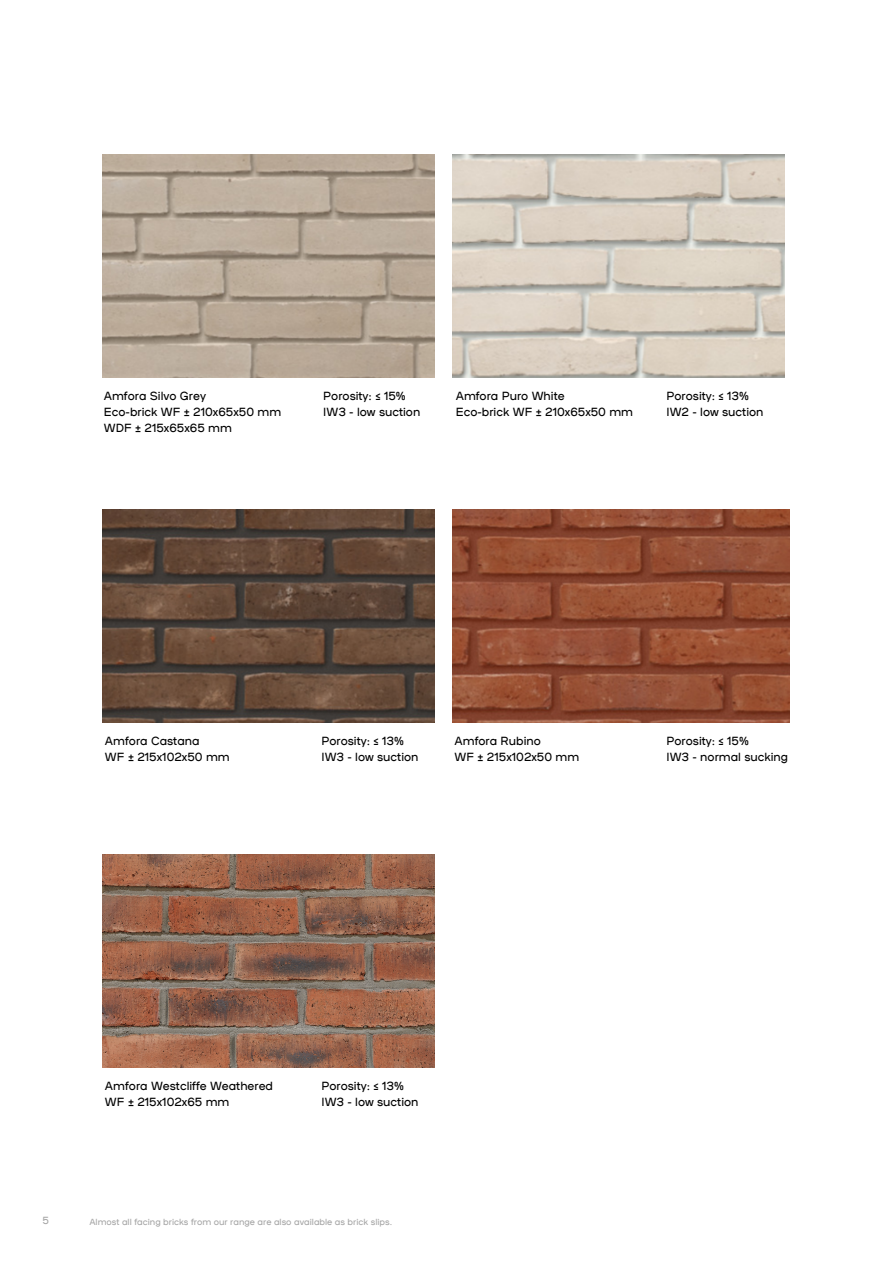
<style>
.page{position:relative;width:894px;height:1264px;background:#fff}
.page>*{position:absolute;margin:0;border:0;box-sizing:border-box;transform-origin:0 0}
.t1{font:12px/16px "Plaax 6 Ney 36 Regular";color:#000}
.t2{font:10.5px "Plaax 6 Ney 36 Regular";color:#a6a6a6}
.t3{font:9px "Plaax 6 Ney 36 Regular";color:#a6a6a6}
</style>
<div class="page">
<img style="left:103px;top:155px;width:332px;height:222px">
<img style="left:452px;top:155px;width:332px;height:222px">
<img style="left:103px;top:509px;width:332px;height:213px">
<img style="left:452px;top:509px;width:336px;height:213px">
<img style="left:103px;top:854px;width:332px;height:213px">
<h1 class="t1" style="left:104px;top:387px;width:179px">Amfora Silvo Grey<br>Eco-brick WF ± 210x65x50 mm<br>WDF ± 215x65x65 mm</h1>
<p class="t1" style="left:323px;top:387px;width:98px">Porosity: ≤ 15%<br>IW3 - low suction</p>
<p class="t1" style="left:455px;top:387px;width:179px">Amfora Puro White<br>Eco-brick WF ± 210x65x50 mm</p>
<h1 class="t1" style="left:666px;top:387px;width:98px">Porosity: ≤ 13%<br>IW2 - low suction</h1>
<h1 class="t1" style="left:105px;top:731px;width:126px">Amfora Castana<br>WF ± 215x102x50 mm</h1>
<h1 class="t1" style="left:321px;top:731px;width:98px">Porosity: ≤ 13%<br>IW3 - low suction</h1>
<p class="t1" style="left:454px;top:731px;width:126px">Amfora Rubino<br>WF ± 215x102x50 mm</p>
<h1 class="t1" style="left:666px;top:731px;width:123px">Porosity: ≤ 15%<br>IW3 - normal sucking</h1>
<p class="t1" style="left:105px;top:1076px;width:169px">Amfora Westcliffe Weathered<br>WF ± 215x102x65 mm</p>
<p class="t1" style="left:321px;top:1076px;width:98px">Porosity: ≤ 13%<br>IW3 - low suction</p>
<h1 class="t2" style="left:43px;top:1212px;width:8px">5</h1>
<p class="t3" style="left:89px;top:1214px;width:304px">Almost all facing bricks from our range are also available as brick slips.</p>
</div>
